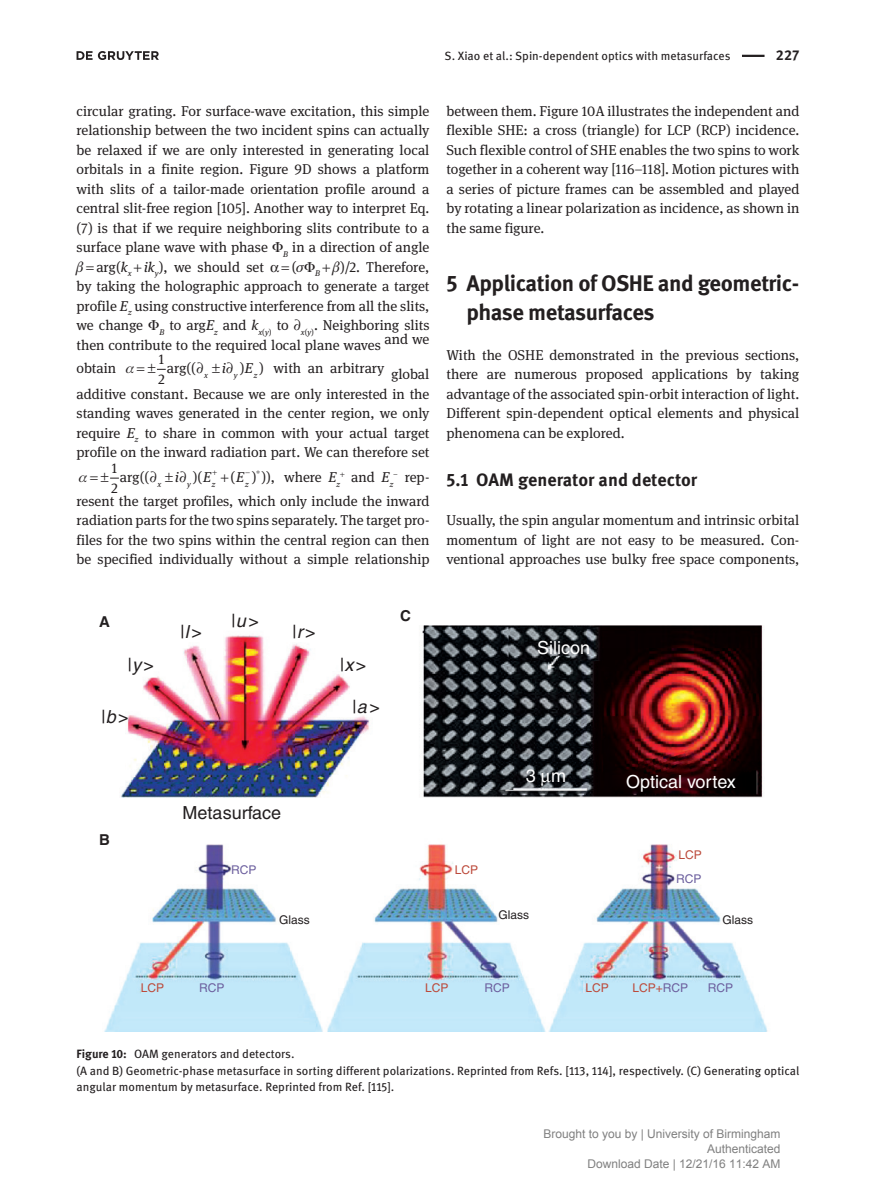
<style>
.page{position:relative;width:893px;height:1191px;background:#fff}
.page>*{position:absolute;margin:0;border:0;box-sizing:border-box;transform-origin:0 0}
.t1{font:700 22.5px/29.2px "DG Meta Science";letter-spacing:-.02em;color:#231f20}
.t2{font:18px "Helvetica";color:#231f20}
.t3{font:700 18px "DG Meta Science";color:#231f20}
.t4{font:18px "Helvetica";color:#fff}
.t5{font:700 15px "Helvetica";color:#231f20}
.t6{font:14.25px/19.5px "DG Meta Serif Science";color:#231f20;text-align:justify}
.t7{font:italic 14.25px "DG Meta Serif Science";color:#231f20}
.t8{font:700 14.25px "DG Meta Science";color:#231f20}
.t9{font:12px/16.5px "DG Meta Science";color:#231f20}
.t10{font:12px/15px "Arial";color:#808080;text-align:right}
.t11{font:12px "Helvetica";color:#bc4a3b}
.t12{font:12px "Helvetica";color:#6c5f9e}
.t13{font:12px "Helvetica";color:#231f20}
.t14{font:italic 8.25px "DG Meta Serif Science";color:#231f20}
.s1{font-style:italic}
.s2{color:#6c5f9e}
.s3{font-weight:700}
</style>
<div class="page">
<hr style="left:742px;top:55px;width:22px;height:2px;background:#231f20">
<img style="left:104px;top:625px;width:664px;height:406px">
<svg style="left:77px;top:51px;width:82px;height:9px"></svg>
<svg style="left:157px;top:368px;width:8px;height:2px"></svg>
<svg style="left:110px;top:477px;width:8px;height:2px"></svg>
<svg style="left:541px;top:773px;width:10px;height:13px"></svg>
<p class="t9" style="left:445px;top:47px;width:287px">S. Xiao et al.: Spin-dependent optics with metasurfaces</p>
<p class="t8" style="left:776px;top:44px;width:25px">227</p>
<p class="t6" style="left:77px;top:101px;width:354px">circular grating. For surface-wave excitation, this simple</p>
<p class="t6" style="left:77px;top:120px;width:354px">relationship between the two incident spins can actually</p>
<p class="t6" style="left:77px;top:140px;width:354px">be relaxed if we are only interested in generating local</p>
<p class="t6" style="left:77px;top:159px;width:354px">orbitals in a finite region. Figure 9D shows a platform</p>
<p class="t6" style="left:77px;top:179px;width:354px">with slits of a tailor-made orientation profile around a</p>
<p class="t6" style="left:77px;top:198px;width:354px">central slit-free region [105]. Another way to interpret Eq.</p>
<p class="t6" style="left:77px;top:218px;width:354px">(7) is that if we require neighboring slits contribute to a</p>
<p class="t6" style="left:77px;top:237px;width:354px">surface plane wave with phase <sub>B</sub> in a direction of angle</p>
<p class="t6" style="left:96px;top:257px;width:169px">arg(<span class="s1">k</span><sub>x</sub> <span class="s1">ik</span><sub>y</sub>), we should set</p>
<p class="t6" style="left:292px;top:257px;width:6px">(</p>
<p class="t14" style="left:315px;top:267px;width:7px">B</p>
<p class="t6" style="left:77px;top:257px;width:354px;text-indent:263px">)/2. Therefore, by taking the holographic approach to generate a target profile <span class="s1">E</span><sub>z</sub> using constructive interference from all the slits, we change <sub>B</sub> to arg<span class="s1">E</span><sub>z</sub> and <span class="s1">k</span><sub>x</sub><sub>(</sub><sub>y</sub><sub>)</sub> to ∂<sub>x</sub><sub>(</sub><sub>y</sub><sub>)</sub>. Neighboring slits then contribute to the required local plane waves and we</p>
<p class="t6" style="left:77px;top:358px;width:41px">obtain</p>
<p class="t6" style="left:158px;top:349px;width:7px">1</p>
<p class="t6" style="left:167px;top:358px;width:38px">arg((∂</p>
<p class="t6" style="left:222px;top:358px;width:43px"><span class="s1">i</span>∂ ) )</p>
<p class="t6" style="left:77px;top:355px;width:354px;line-height:25.5px;text-align:right">with an arbitrary global<br>additive constant. Because we are only interested in the</p>
<p class="t6" style="left:77px;top:403px;width:354px">standing waves generated in the center region, we only require <span class="s1">E</span><sub>z</sub> to share in common with your actual target profile on the inward radiation part. We can therefore set</p>
<p class="t6" style="left:112px;top:458px;width:7px">1</p>
<p class="t6" style="left:120px;top:467px;width:38px">arg((∂</p>
<p class="t6" style="left:193px;top:467px;width:20px">)(<span class="s1">E</span></p>
<p class="t6" style="left:230px;top:467px;width:46px">( ) )),</p>
<p class="t6" style="left:111px;top:478px;width:8px">2</p>
<p class="t14" style="left:157px;top:477px;width:5px">x</p>
<p class="t14" style="left:187px;top:477px;width:5px">y</p>
<p class="t14" style="left:212px;top:477px;width:5px">z</p>
<p class="t14" style="left:245px;top:477px;width:5px">z</p>
<p class="t7" style="left:245px;top:357px;width:10px">E</p>
<p class="t6" style="left:158px;top:369px;width:8px">2</p>
<p class="t14" style="left:204px;top:369px;width:5px">x</p>
<p class="t14" style="left:234px;top:369px;width:5px">y</p>
<p class="t14" style="left:254px;top:369px;width:5px">z</p>
<p class="t7" style="left:175px;top:466px;width:13px">i∂</p>
<p class="t7" style="left:236px;top:466px;width:26px">E− ∗</p>
<p class="t6" style="left:77px;top:464px;width:354px;line-height:24px;text-align:right">where <span class="s1">E</span><sub>z</sub> and <span class="s1">E</span><sub>z</sub><sup>−</sup> rep-<br>resent the target profiles, which only include the inward</p>
<p class="t6" style="left:77px;top:510px;width:354px">radiation parts for the two spins separately. The target pro&shy;files for the two spins within the central region can then be specified individually without a simple relationship</p>
<p class="t6" style="left:446px;top:101px;width:354px">between them. Figure 10A illustrates the independent and flexible SHE: a cross (triangle) for LCP (RCP) incidence.<br>Such flexible control of SHE enables the two spins to work together in a coherent way [116–118]. Motion pictures with a series of picture frames can be assembled and played by rotating a linear polarization as incidence, as shown in the same figure.</p>
<h1 class="t1" style="left:466px;top:268px;width:334px;text-indent:-20px">5 Application of OSHE and geometric&shy;phase metasurfaces</h1>
<p class="t6" style="left:446px;top:344px;width:354px">With the OSHE demonstrated in the previous sections, there are numerous proposed applications by taking advantage of the associated spin-orbit interaction of light.<br>Different spin-dependent optical elements and physical phenomena can be explored.</p>
<p class="t3" style="left:446px;top:465px;width:252px">5.1 OAM generator and detector</p>
<p class="t6" style="left:446px;top:510px;width:354px">Usually, the spin angular momentum and intrinsic orbital momentum of light are not easy to be measured. Con&shy;ventional approaches use bulky free space components,</p>
<p class="t5" style="left:99px;top:612px;width:12px">A</p>
<p class="t2" style="left:127px;top:654px;width:28px">|<span class="s1">y</span>&gt;</p>
<p class="t2" style="left:101px;top:706px;width:29px">|<span class="s1">b</span>&gt;</p>
<p class="t2" style="left:180px;top:621px;width:23px">|<span class="s1">l</span>&gt;</p>
<p class="t2" style="left:231px;top:610px;width:29px">|<span class="s1">u</span>&gt;</p>
<p class="t2" style="left:292px;top:621px;width:25px">|<span class="s1">r</span>&gt;</p>
<p class="t2" style="left:340px;top:654px;width:28px">|<span class="s1">x</span>&gt;</p>
<p class="t2" style="left:352px;top:696px;width:29px">|<span class="s1">a</span>&gt;</p>
<p class="t5" style="left:400px;top:606px;width:12px">C</p>
<p class="t4" style="left:537px;top:637px;width:55px">Silicon</p>
<p class="t5" style="left:99px;top:830px;width:12px">B</p>
<p class="t2" style="left:183px;top:802px;width:100px">Metasurface</p>
<p class="t12" style="left:231px;top:862px;width:27px">RCP</p>
<p class="t13" style="left:279px;top:912px;width:32px">Glass</p>
<p class="t4" style="left:526px;top:765px;width:42px">3 m</p>
<p class="t11" style="left:455px;top:862px;width:25px">LCP</p>
<p class="t13" style="left:499px;top:907px;width:32px">Glass</p>
<p class="t4" style="left:626px;top:771px;width:111px">Optical vortex</p>
<p class="t11" style="left:678px;top:848px;width:25px">LCP</p>
<p class="t12" style="left:676px;top:872px;width:27px">RCP</p>
<p class="t13" style="left:722px;top:912px;width:32px">Glass</p>
<p class="t11" style="left:141px;top:980px;width:25px">LCP</p>
<p class="t11" style="left:425px;top:980px;width:25px">LCP</p>
<p class="t12" style="left:199px;top:980px;width:27px">RCP</p>
<p class="t12" style="left:484px;top:980px;width:27px">RCP</p>
<p class="t11" style="left:632px;top:980px;width:57px">LCP+<span class="s2">RCP</span></p>
<p class="t12" style="left:708px;top:980px;width:27px">RCP</p>
<p class="t11" style="left:585px;top:980px;width:25px">LCP</p>
<p class="t9" style="left:77px;top:1045px;width:724px"><span class="s3">Figure 10:</span> OAM generators and detectors.<br>(A and B) Geometric-phase metasurface in sorting different polarizations. Reprinted from Refs. [113, 114], respectively. (C) Generating optical angular momentum by metasurface. Reprinted from Ref. [115].</p>
<p class="t10" style="left:543px;top:1127px;width:239px">Brought to you by | University of Birmingham<br>Authenticated<br>Download Date | 12/21/16 11:42 AM</p>
</div>
